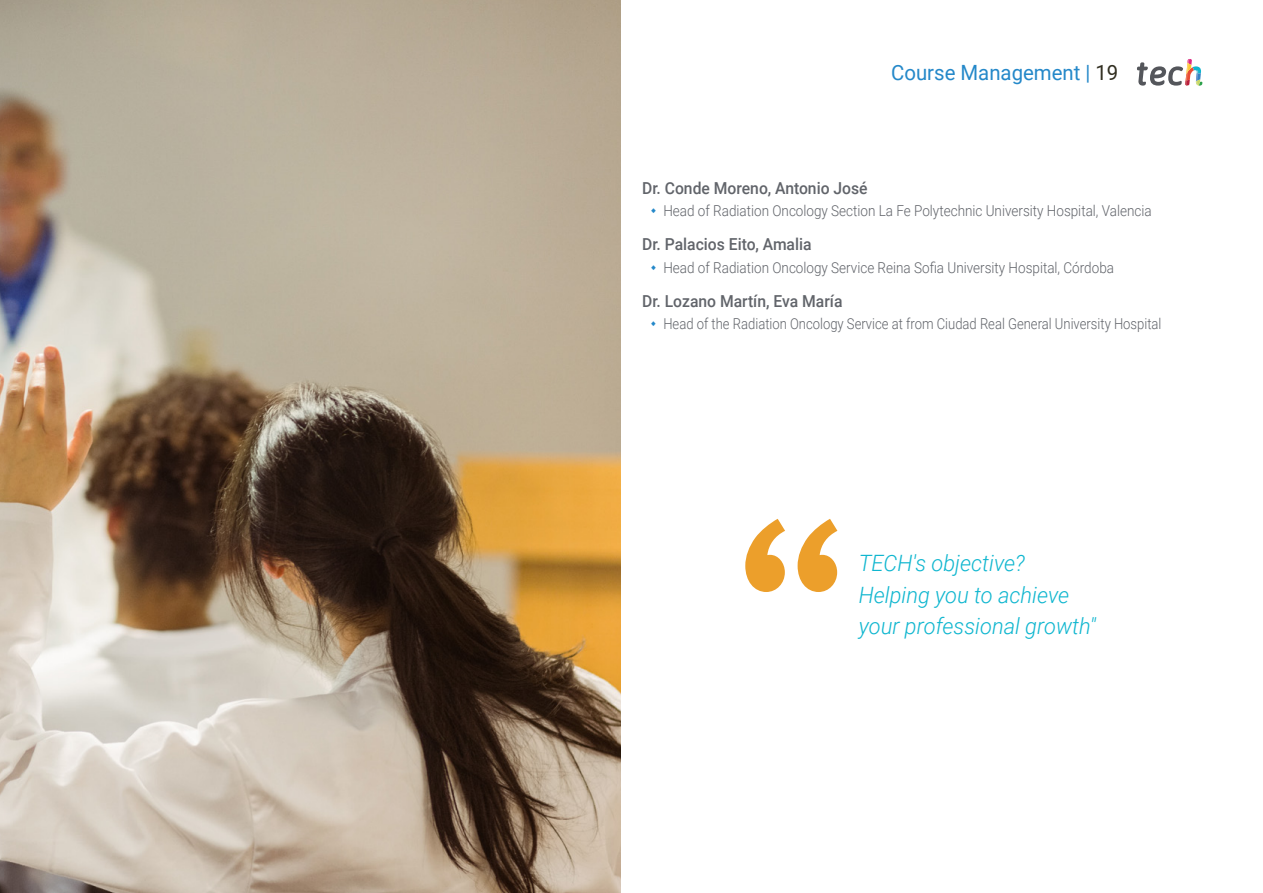
<style>
.page{position:relative;width:1263px;height:893px;background:#fff}
.page>*{position:absolute;margin:0;border:0;box-sizing:border-box;transform-origin:0 0}
.t1{font:italic 300 22.5px/31.5px "Roboto";color:#0fb6cf}
.t2{font:21px "Roboto";color:#2488c9}
.t3{font:500 16.5px "Roboto";color:#61646a;scale:.95 1}
.t4{font:300 15px "Roboto";color:#61646a;scale:.9 1}
.t5{font:300 15px "Roboto";color:#61646a;scale:.87 1}
.s1{color:#312e20}
</style>
<div class="page">
<img style="left:0;top:0;width:621px;height:893px">
<svg style="left:745px;top:519px;width:92px;height:73px"></svg>
<svg style="left:1137px;top:59px;width:65px;height:27px"></svg>
<h2 class="t2" style="left:891px;top:57px;width:229px">Course Management | <span class="s1">19</span></h2>
<p class="t3" style="left:642px;top:176px;width:239px">Dr. Conde Moreno, Antonio José</p>
<p class="t4" style="left:663px;top:200px;width:544px">Head of Radiation Oncology Section La Fe Polytechnic University Hospital, Valencia</p>
<p class="t3" style="left:642px;top:233px;width:180px">Dr. Palacios Eito, Amalia</p>
<p class="t4" style="left:663px;top:257px;width:502px">Head of Radiation Oncology Service Reina Sofia University Hospital, Córdoba</p>
<p class="t3" style="left:642px;top:289px;width:212px">Dr. Lozano Martín, Eva María</p>
<p class="t5" style="left:663px;top:313px;width:574px">Head of the Radiation Oncology Service at from Ciudad Real General University Hospital</p>
<h1 class="t1" style="left:859px;top:547px;width:239px">TECH's objective?<br>Helping you to achieve your professional growth"</h1>
</div>
